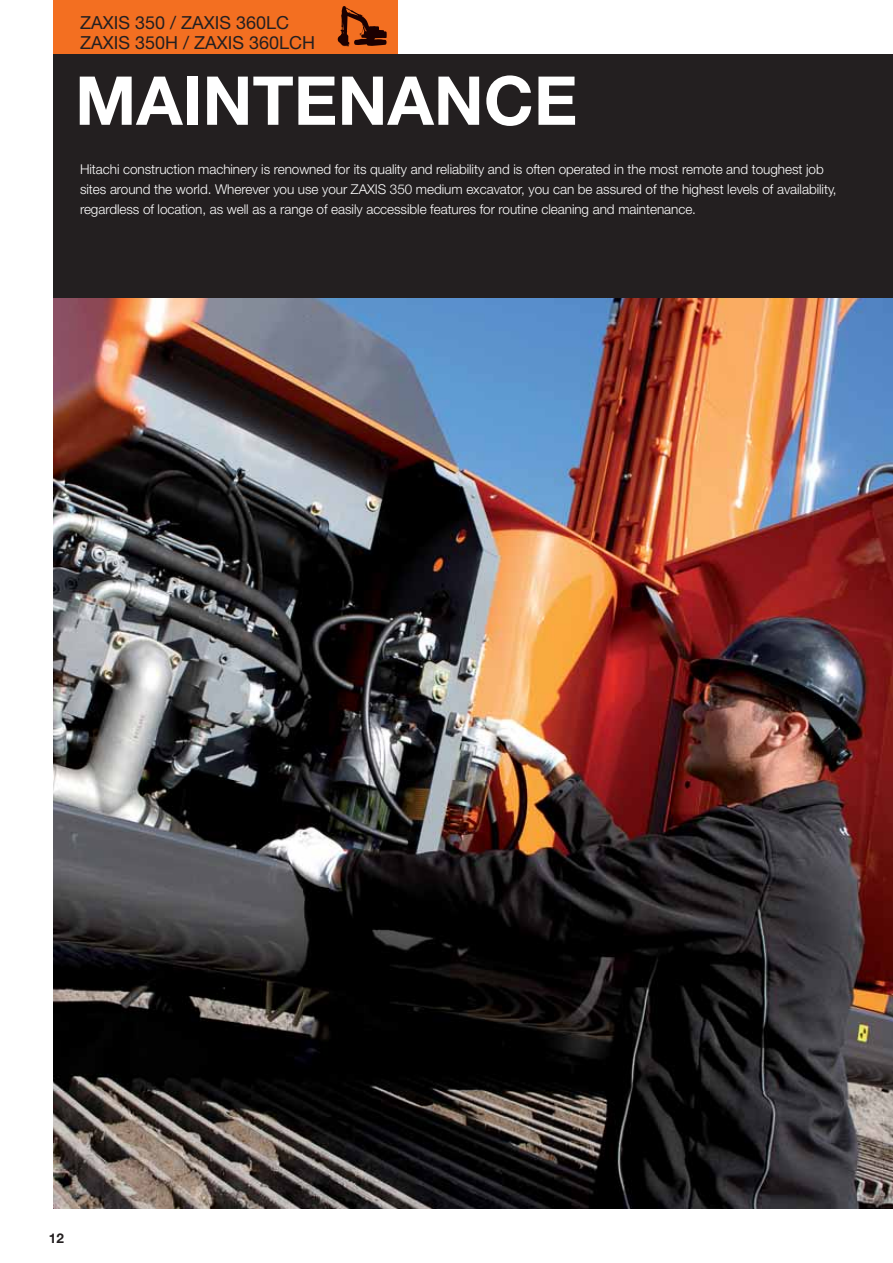
<style>
.page{position:relative;width:893px;height:1263px;background:#fff}
.page>*{position:absolute;margin:0;border:0;box-sizing:border-box;transform-origin:0 0}
.t1{font:700 67.5px "Helvetica Neue LT Pro";color:#fff}
.t2{font:18px/19.5px "Helvetica Neue LT Pro";color:#231f20}
.t3{font:300 13.5px/19.8px "Helvetica Neue LT Pro";letter-spacing:-.005em;color:#fff}
.t4{font:700 13.5px "Helvetica Neue LT Pro";color:#231f20}
</style>
<div class="page">
<div style="left:54px;top:0;width:344px;height:54px;background:#f36f21"></div>
<svg style="left:338px;top:6px;width:49px;height:40px"></svg>
<img style="left:54px;top:298px;width:839px;height:911px">
<div style="left:54px;top:54px;width:839px;height:244px;background:#231f20"></div>
<h2 class="t2" style="left:80px;top:15px;width:237px">ZAXIS 350 / ZAXIS 360LC<br>ZAXIS 350H / ZAXIS 360LCH</h2>
<h1 class="t1" style="left:75px;top:76px;width:504px">MAINTENANCE</h1>
<p class="t3" style="left:80px;top:161px;width:758px">Hitachi construction machinery is renowned for its quality and reliability and is often operated in the most remote and toughest job sites around the world. Wherever you use your ZAXIS 350 medium excavator, you can be assured of the highest levels of availability, regardless of location, as well as a range of easily accessible features for routine cleaning and maintenance.</p>
<p class="t4" style="left:49px;top:1233px;width:17px">12</p>
</div>
